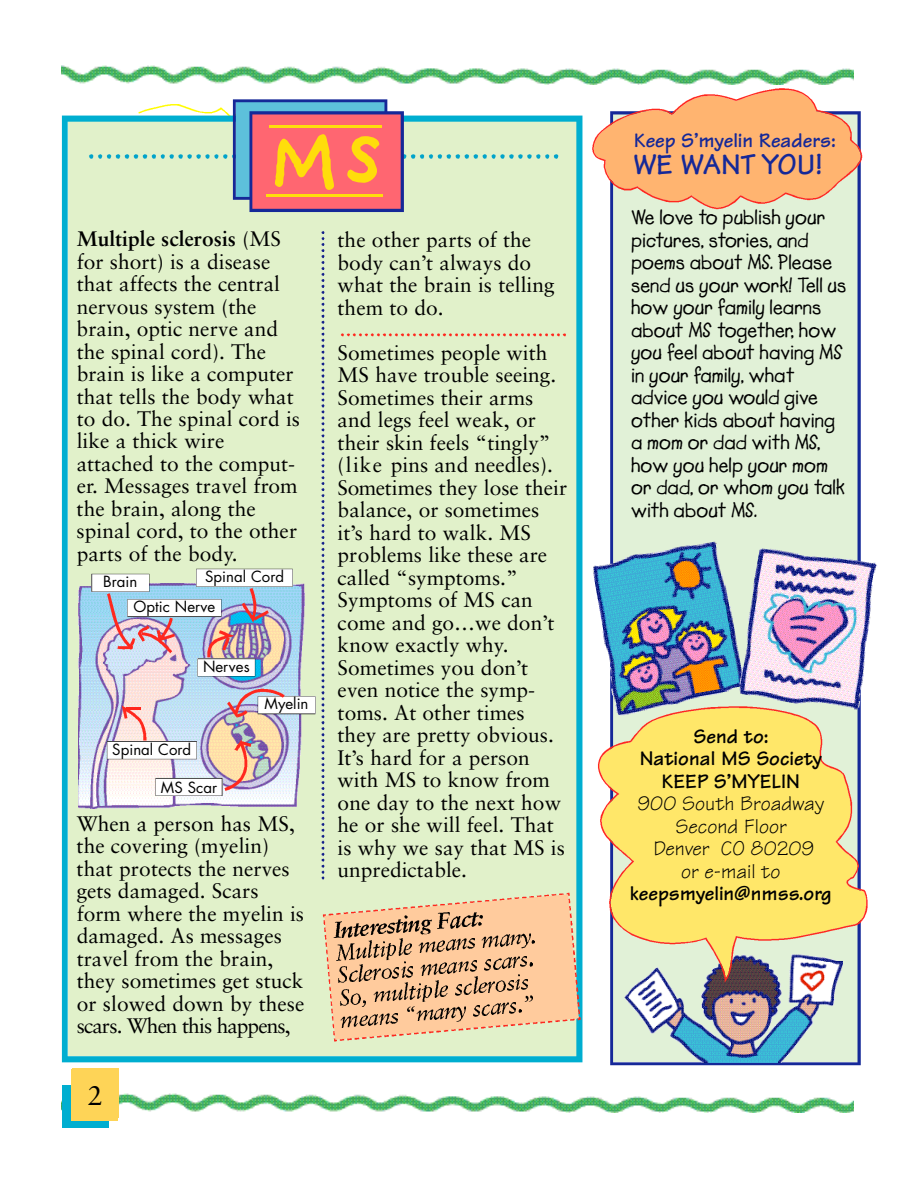
<style>
.page{position:relative;width:918px;height:1188px;background:#fff}
.page>*{position:absolute;margin:0;border:0;box-sizing:border-box;transform-origin:0 0}
.t1{font:700 78px "Providence Sans";color:#ffdd0b}
.t2{font:700 30px "Tekton";color:#152898}
.t3{font:27px "Sabon";color:#000}
.t4{font:21px/22.5px "Sabon";color:#000}
.t5{font:700 21px/22.5px "Lemonade ICG";color:#000}
.t6{font:700 21px/22.5px "Tekton";color:#000;text-align:center}
.t7{font:21px/22.5px "Tekton";color:#000;text-align:center}
.t8{font:700 21px "Tekton";color:#152898}
.t9{font:15px/29.8px "Futura";color:#000}
.s1{font-weight:700}
</style>
<div class="page">
<img style="left:118px;top:1089px;width:736px;height:24px">
<div style="left:62px;top:1086px;width:46px;height:42px;background:#00aed0"></div>
<div style="left:71px;top:1074px;width:46px;height:47px;background:#fed457"></div>
<img style="left:62px;top:65px;width:792px;height:19px">
<div style="left:71px;top:1069px;width:46px;height:46px;background:#fed457"></div>
<div style="left:72px;top:1068px;width:46px;height:47px;background:#fed457"></div>
<div style="left:72px;top:1071px;width:46px;height:47px;background:#fed457"></div>
<div style="left:62px;top:116px;width:520px;height:946px;background:#e1f1ca"></div>
<svg style="left:341px;top:333px;width:225px;height:3px"></svg>
<img style="left:78px;top:584px;width:227px;height:80px">
<img style="left:78px;top:664px;width:227px;height:145px">
<svg style="left:323px;top:893px;width:258px;height:148px;background:#debb94"></svg>
<svg style="left:89px;top:99px;width:469px;height:113px;background:#d2c0b6"></svg>
<hr style="left:269px;top:125px;width:112px;height:3px;background:#ffdd0b">
<svg style="left:321px;top:231px;width:3px;height:648px;background:#9eacb5"></svg>
<svg style="left:610px;top:209px;width:251px;height:856px;background:#d1e5d2"></svg>
<img style="left:622px;top:982px;width:220px;height:80px">
<img style="left:644px;top:536px;width:110px;height:170px">
<img style="left:752px;top:538px;width:125px;height:168px">
<svg style="left:592px;top:88px;width:270px;height:121px"></svg>
<svg style="left:598px;top:706px;width:270px;height:276px;background:#f5e288"></svg>
<hr style="left:266px;top:194px;width:117px;height:3px;background:#ffdd0b">
<img style="left:107px;top:689px;width:208px;height:107px">
<img style="left:91px;top:569px;width:202px;height:107px">
<h1 class="t1" style="left:267px;top:133px;width:120px">MS</h1>
<p class="t4" style="left:77px;top:229px;width:225px"><span class="s1">Multiple sclerosis</span> (MS for short) is a disease that affects the central nervous system (the brain, optic nerve and the spinal cord). The brain is like a computer that tells the body what to do. The spinal cord is like a thick wire attached to the comput&shy;er. Messages travel from the brain, along the spinal cord, to the other parts of the body.</p>
<p class="t9" style="left:134px;top:563px;width:152px;text-indent:72px">Spinal Cord<br>Optic Nerve</p>
<p class="t9" style="left:103px;top:568px;width:36px">Brain</p>
<p class="t9" style="left:203px;top:653px;width:48px">Nerves</p>
<p class="t9" style="left:112px;top:735px;width:80px">Spinal Cord</p>
<p class="t9" style="left:161px;top:774px;width:58px">MS Scar</p>
<p class="t9" style="left:265px;top:690px;width:45px">Myelin</p>
<p class="t4" style="left:77px;top:814px;width:229px">When a person has MS, the covering (myelin) that protects the nerves gets damaged. Scars form where the myelin is damaged. As messages travel from the brain, they sometimes get stuck or slowed down by these scars. When this happens,</p>
<p class="t3" style="left:87px;top:1086px;width:18px">22</p>
<p class="t4" style="left:338px;top:230px;width:219px">the other parts of the body can’t always do what the brain is telling them to do.</p>
<p class="t4" style="left:338px;top:343px;width:231px">Sometimes people with<br>MS have trouble seeing.<br>Sometimes their arms and legs feel weak, or their skin feels “tingly” (like pins and needles).<br>S o m etimes they lose their balance, or sometimes it’s hard to walk. MS problems like these are called “symptoms.”<br>Symptoms of MS can come and go…we don’t know exactly why.<br>Sometimes you don’t even notice the symp&shy;toms. At other times they are pretty obvious.<br>It’s hard for a person with MS to know from one day to the next how he or she will feel. That is why we say that MS is unpredictable.</p>
<p class="t8" style="left:634px;top:133px;width:203px">Keep S’myelin Readers:</p>
<h2 class="t2" style="left:634px;top:154px;width:190px">WE WANT YOU!</h2>
<p class="t5" style="left:631px;top:207px;width:217px">We love to publish your pictures, stories, and poems about MS. Please send us your work! Tell us how your family learns about MS together, how you feel about having MS in your family, what advice you would give other kids about having a mom or dad with MS, how you help your mom or dad, or whom you talk with about MS.</p>
<p class="t6" style="left:640px;top:728px;width:184px">Send to:<br>National MS Society<br>KEEP S’MYELIN</p>
<p class="t7" style="left:638px;top:795px;width:188px">900 South Broadway<br>Second Floor<br>Denver CO 80209<br>or e-mail to</p>
<p class="t6" style="left:630px;top:885px;width:203px">keepsmyelin@nmss.org</p>
</div>
